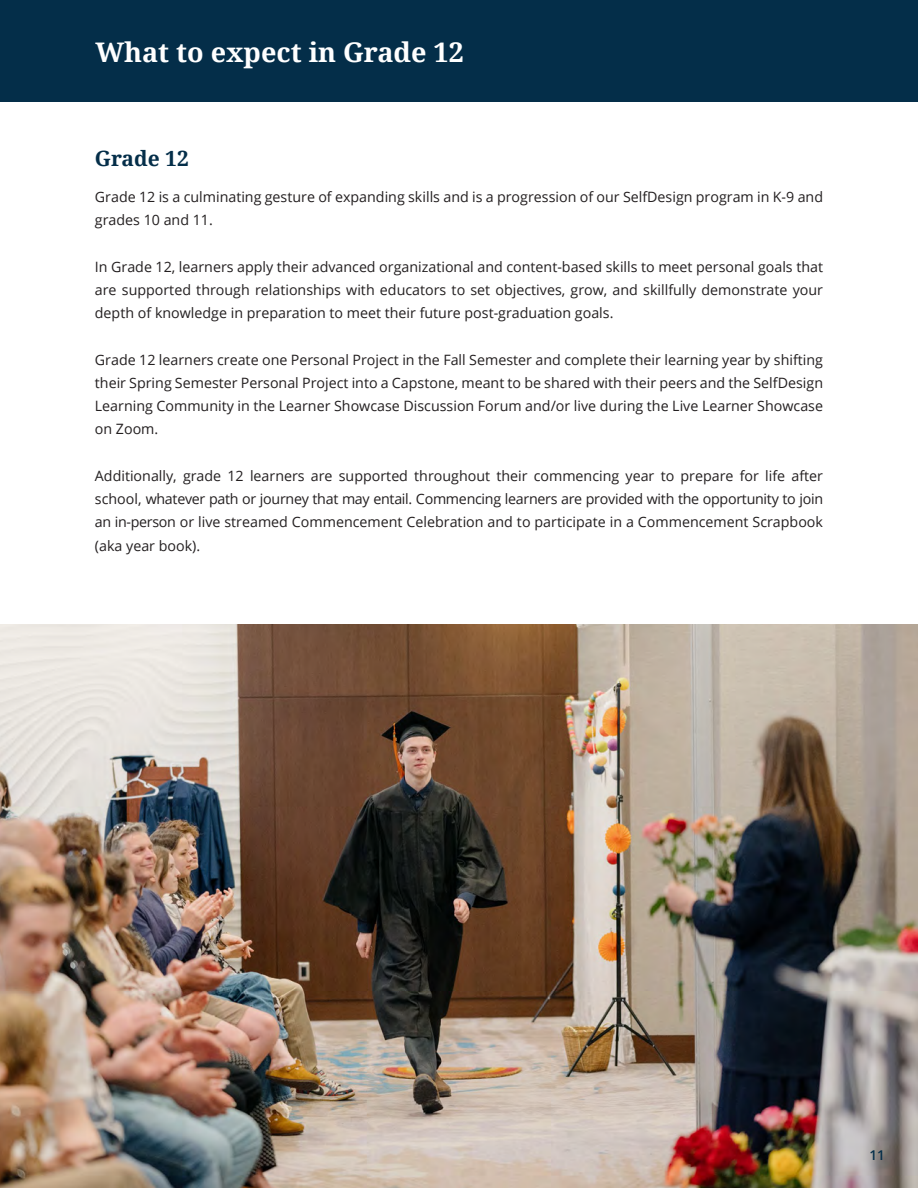
<style>
.page{position:relative;width:918px;height:1188px;background:#fff}
.page>*{position:absolute;margin:0;border:0;box-sizing:border-box;transform-origin:0 0}
.t1{font:700 27px "Noto Serif";color:#fff}
.t2{font:700 21px "Noto Serif";color:#042e49}
.t3{font:14.25px/23.2px "Open Sans";color:#231f20;text-align:justify}
.t4{font:600 13.5px "Open Sans";color:#042e49}
</style>
<div class="page">
<div style="left:0;top:0;width:918px;height:101px;background:#042e49"></div>
<img style="left:0;top:624px;width:918px;height:564px">
<p class="t1" style="left:95px;top:33px;width:370px">What to expect in Grade 12</p>
<p class="t2" style="left:95px;top:144px;width:95px">Grade 12</p>
<p class="t3" style="left:95px;top:185px;width:730px">Grade 12 is a culminating gesture of expanding skills and is a progression of our SelfDesign program in K-9 and grades 10 and 11.</p>
<p class="t3" style="left:95px;top:254px;width:730px">In Grade 12, learners apply their advanced organizational and content-based skills to meet personal goals that are supported through relationships with educators to set objectives, grow, and skillfully demonstrate your depth of knowledge in preparation to meet their future post-graduation goals.</p>
<p class="t3" style="left:95px;top:348px;width:730px">Grade 12 learners create one Personal Project in the Fall Semester and complete their learning year by shifting their Spring Semester Personal Project into a Capstone, meant to be shared with their peers and the SelfDesign Learning Community in the Learner Showcase Discussion Forum and/or live during the Live Learner Showcase on Zoom.</p>
<p class="t3" style="left:95px;top:464px;width:730px">Additionally, grade 12 learners are supported throughout their commencing year to prepare for life after school, whatever path or journey that may entail. Commencing learners are provided with the opportunity to join an in-person or live streamed Commencement Celebration and to participate in a Commencement Scrapbook (aka year book).</p>
<p class="t4" style="left:869px;top:1146px;width:17px">11</p>
</div>
